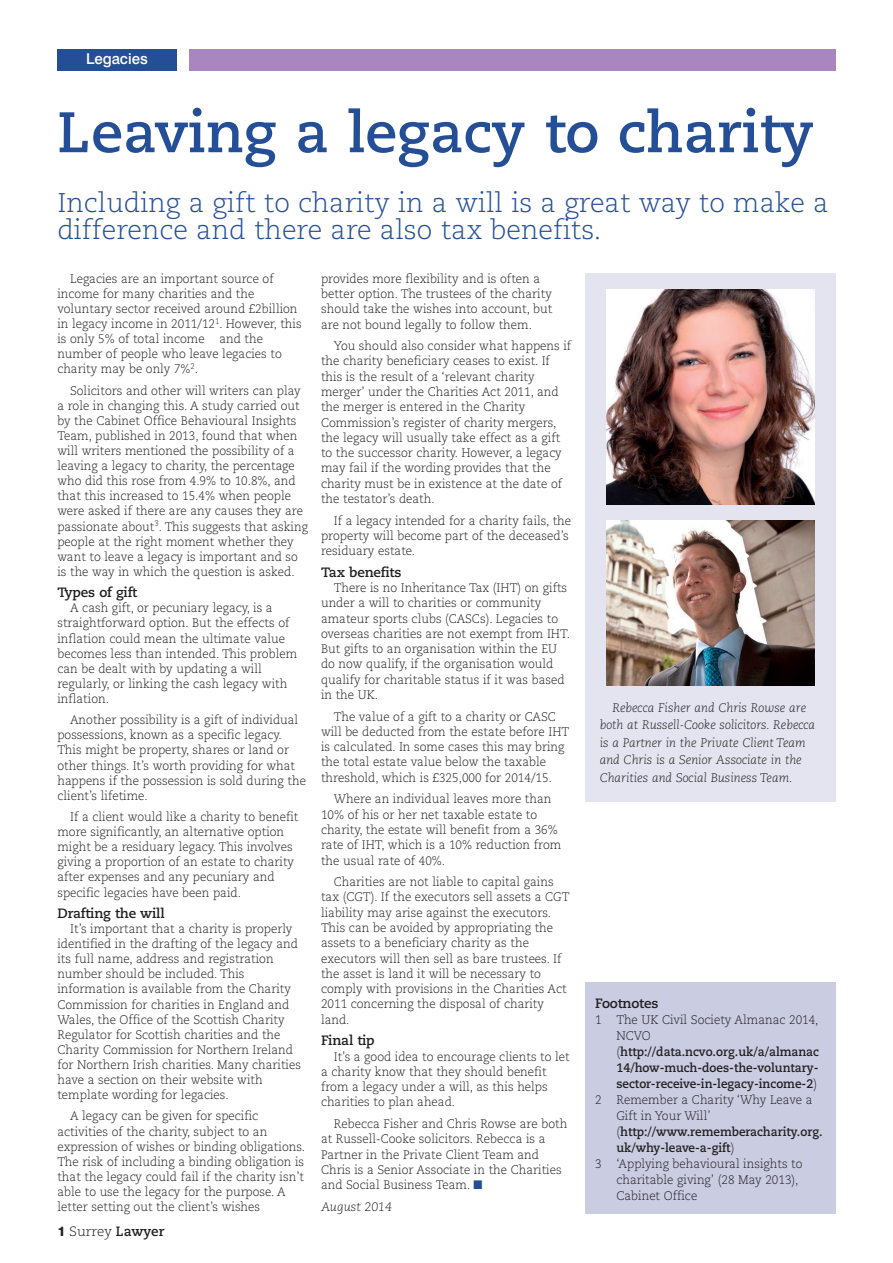
<style>
.page{position:relative;width:893px;height:1263px;background:#fff}
.page>*{position:absolute;margin:0;border:0;box-sizing:border-box;transform-origin:0 0}
.t1{font:700 57px "Caecilia";color:#244f96}
.t2{font:300 27px/27px "Caecilia";color:#244f96}
.t3{font:500 15px "Swiss 721 BT";color:#fff}
.t4{font:700 13.5px "Caecilia";letter-spacing:-.01em;color:#231f20}
.t5{font:300 13.5px "Caecilia";color:#231f20}
.t6{font:300 12.3px/15.1px "Caecilia";color:#231f20;scale:.95 1}
.t7{font:italic 300 12.3px/17.4px "Caecilia";color:#231f20}
.t8{font:700 12.3px "Caecilia";color:#231f20;scale:.95 1}
.s1{font-family:"Swiss 721 BT";font-weight:800}
.s2{font-weight:700}
.s3{color:#244f96}
.s4{font-weight:300}
</style>
<div class="page">
<div style="left:585px;top:273px;width:251px;height:528px;background:#e3e4f0"></div>
<img style="left:607px;top:290px;width:207px;height:214px">
<div style="left:57px;top:49px;width:119px;height:21px;background:#244f96"></div>
<div style="left:189px;top:49px;width:647px;height:21px;background:#a787be"></div>
<div style="left:585px;top:983px;width:251px;height:231px;background:#cacce2"></div>
<img style="left:606px;top:521px;width:209px;height:165px">
<p class="t3" style="left:86px;top:53px;width:63px">Legacies</p>
<h1 class="t1" style="left:57px;top:108px;width:758px">Leaving a legacy to charity</h1>
<h2 class="t2" style="left:57px;top:191px;width:773px">Including a gift to charity in a will is a great way to make a difference and there are also tax benefits.</h2>
<p class="t6" style="left:57px;top:272px;width:259px;text-indent:13px">Legacies are an important source of income for many charities and the voluntary sector received around £2billion in legacy income in 2011/12<sup>1</sup>. However, this is only 5% of total income and the number of people who leave legacies to charity may be only 7%<sup>2</sup>.</p>
<p class="t6" style="left:57px;top:384px;width:265px;text-indent:13px">Solicitors and other will writers can play a role in changing this. A study carried out by the Cabinet Office Behavioural Insights Team, published in 2013, found that when will writers mentioned the possibility of a leaving a legacy to charity, the percentage who did this rose from 4.9% to 10.8%, and that this increased to 15.4% when people were asked if there are any causes they are passionate about<sup>3</sup>. This suggests that asking people at the right moment whether they want to leave a legacy is important and so is the way in which the question is asked.</p>
<p class="t4" style="left:57px;top:587px;width:81px">Types of gift</p>
<p class="t6" style="left:57px;top:601px;width:254px;text-indent:13px">A cash gift, or pecuniary legacy, is a straightforward option. But the effects of inflation could mean the ultimate value becomes less than intended. This problem can be dealt with by updating a will regularly, or linking the cash legacy with inflation.</p>
<p class="t6" style="left:57px;top:713px;width:263px;text-indent:13px">Another possibility is a gift of individual possessions, known as a specific legacy.<br>This might be property, shares or land or other things. It’s worth providing for what happens if the possession is sold during the client’s lifetime.</p>
<p class="t6" style="left:57px;top:810px;width:255px;text-indent:13px">If a client would like a charity to benefit more significantly, an alternative option might be a residuary legacy. This involves giving a proportion of an estate to charity after expenses and any pecuniary and specific legacies have been paid.</p>
<p class="t4" style="left:57px;top:908px;width:109px">Drafting the will</p>
<p class="t6" style="left:57px;top:922px;width:258px;text-indent:13px">It’s important that a charity is properly identified in the drafting of the legacy and its full name, address and registration number should be included. This information is available from the Charity Commission for charities in England and Wales, the Office of the Scottish Charity Regulator for Scottish charities and the Charity Commission for Northern Ireland for Northern Irish charities. Many charities have a section on their website with template wording for legacies.</p>
<p class="t6" style="left:57px;top:1110px;width:262px;text-indent:13px">A legacy can be given for specific activities of the charity, subject to an expression of wishes or binding obligations.<br>The risk of including a binding obligation is that the legacy could fail if the charity isn’t able to use the legacy for the purpose. A letter setting out the client’s wishes</p>
<p class="t5" style="left:57px;top:1226px;width:109px"><span class="s1">1</span> Surrey <span class="s2">Lawyer</span></p>
<p class="t6" style="left:321px;top:272px;width:245px">provides more flexibility and is often a better option. The trustees of the charity should take the wishes into account, but are not bound legally to follow them.</p>
<p class="t6" style="left:321px;top:339px;width:265px;text-indent:13px">You should also consider what happens if the charity beneficiary ceases to exist. If this is the result of a ‘relevant charity merger’ under the Charities Act 2011, and the merger is entered in the Charity Commission’s register of charity mergers, the legacy will usually take effect as a gift to the successor charity. However, a legacy may fail if the wording provides that the charity must be in existence at the date of the testator’s death.</p>
<p class="t6" style="left:321px;top:514px;width:265px;text-indent:13px">If a legacy intended for a charity fails, the property will become part of the deceased’s residuary estate.</p>
<p class="t4" style="left:321px;top:566px;width:82px">Tax benefits</p>
<p class="t6" style="left:321px;top:581px;width:263px;text-indent:13px">There is no Inheritance Tax (IHT) on gifts under a will to charities or community amateur sports clubs (CASCs). Legacies to overseas charities are not exempt from IHT.<br>But gifts to an organisation within the EU do now qualify, if the organisation would qualify for charitable status if it was based in the UK.</p>
<p class="t6" style="left:321px;top:710px;width:263px;text-indent:13px">The value of a gift to a charity or CASC will be deducted from the estate before IHT is calculated. In some cases this may bring the total estate value below the taxable threshold, which is £325,000 for 2014/15.</p>
<p class="t6" style="left:321px;top:792px;width:254px;text-indent:13px">Where an individual leaves more than 10% of his or her net taxable estate to charity, the estate will benefit from a 36% rate of IHT, which is a 10% reduction from the usual rate of 40%.</p>
<p class="t6" style="left:321px;top:875px;width:263px;text-indent:13px">Charities are not liable to capital gains tax (CGT). If the executors sell assets a CGT liability may arise against the executors.<br>This can be avoided by appropriating the assets to a beneficiary charity as the executors will then sell as bare trustees. If the asset is land it will be necessary to comply with provisions in the Charities Act 2011 concerning the disposal of charity land.</p>
<p class="t4" style="left:321px;top:1035px;width:55px">Final tip</p>
<p class="t6" style="left:321px;top:1050px;width:263px;text-indent:13px">It’s a good idea to encourage clients to let a charity know that they should benefit from a legacy under a will, as this helps charities to plan ahead.</p>
<p class="t6" style="left:321px;top:1117px;width:261px;text-indent:13px">Rebecca Fisher and Chris Rowse are both at Russell-Cooke solicitors. Rebecca is a Partner in the Private Client Team and Chris is a Senior Associate in the Charities and Social Business Team. <span class="s3">■</span></p>
<p class="t7" style="left:321px;top:1199px;width:72px">August 2014</p>
<p class="t7" style="left:600px;top:700px;width:217px;text-indent:13px">Rebecca Fisher and Chris Rowse are both at Russell-Cooke solicitors. Rebecca is a Partner in the Private Client Team and Chris is a Senior Associate in the Charities and Social Business Team.</p>
<p class="t4" style="left:595px;top:998px;width:65px">Footnotes</p>
<p class="t6" style="left:595px;top:1013px;width:237px">1 The UK Civil Society Almanac 2014,</p>
<p class="t6" style="left:616px;top:1029px;width:37px">NCVO</p>
<p class="t8" style="left:616px;top:1047px;width:215px"><span class="s4">(</span>http://data.ncvo.org.uk/a/almanac</p>
<p class="t8" style="left:616px;top:1063px;width:214px">14/how-much-does-the-voluntary-</p>
<p class="t8" style="left:616px;top:1079px;width:213px">sector-receive-in-legacy-income-2<span class="s4">)</span></p>
<p class="t6" style="left:595px;top:1093px;width:230px">2 Remember a Charity ‘Why Leave a</p>
<p class="t6" style="left:616px;top:1109px;width:101px">Gift in Your Will’</p>
<p class="t8" style="left:616px;top:1127px;width:218px"><span class="s4">(</span>http://www.rememberacharity.org.</p>
<p class="t8" style="left:616px;top:1143px;width:126px">uk/why-leave-a-gift<span class="s4">)</span></p>
<p class="t6" style="left:595px;top:1157px;width:220px">3 ‘Applying behavioural insights to</p>
<p class="t6" style="left:616px;top:1173px;width:193px">charitable giving’ (28 May 2013),</p>
<p class="t6" style="left:616px;top:1189px;width:87px">Cabinet Office</p>
</div>
